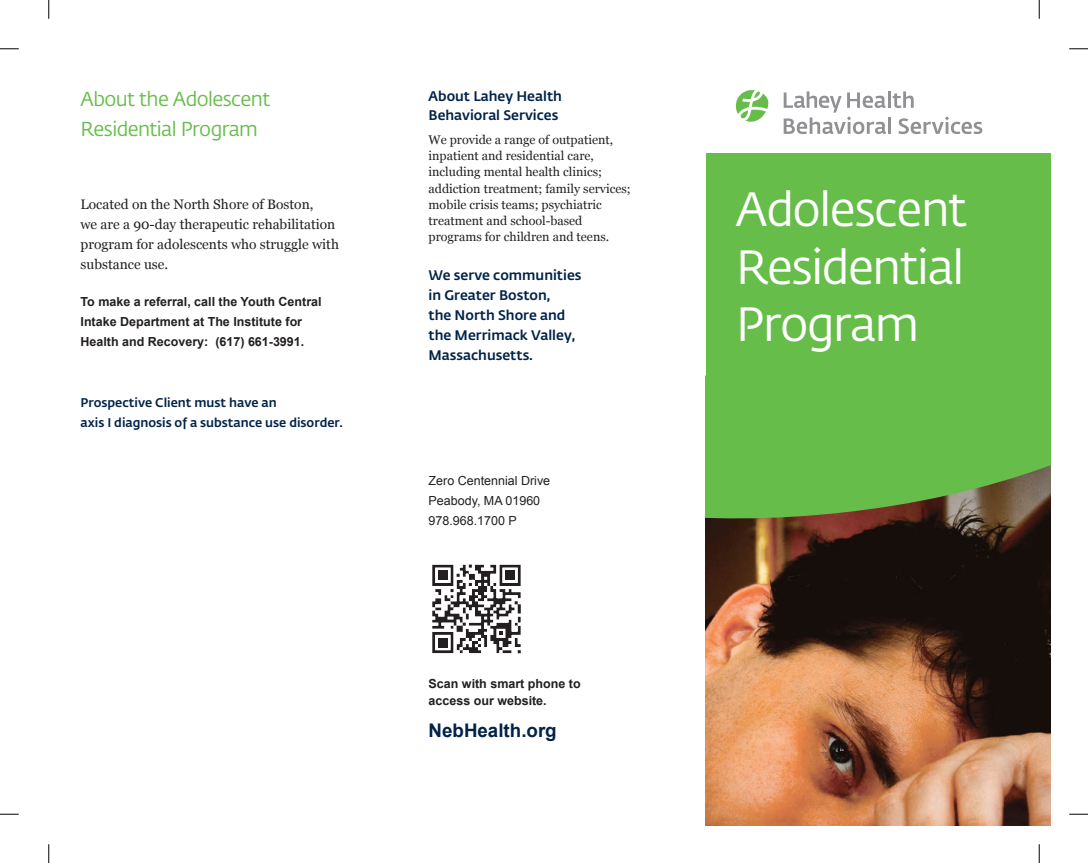
<style>
.page{position:relative;width:1088px;height:863px;background:#fff}
.page>*{position:absolute;margin:0;border:0;box-sizing:border-box;transform-origin:0 0}
.t1{font:47.5px/57.5px "Fedra Sans Std";letter-spacing:-.03em;color:#fff;text-align:justify}
.t2{font:20px/30px "Fedra Sans Std";letter-spacing:-.03em;color:#67bd4a}
.t3{font:700 18.75px "Arial";color:#002349}
.t4{font:500 13.75px/20px "Fedra Sans Std";color:#002349}
.t5{font:13.75px/20px "Georgia";color:#231f20}
.t6{font:12.5px/16.2px "Georgia";color:#231f20}
.t7{font:700 12.5px/20px "Arial";color:#231f20}
.t8{font:500 12.5px/20px "Fedra Sans Std";color:#002349}
.t9{font:12.5px/20px "Arial";color:#231f20}
</style>
<div class="page">
<img style="left:706px;top:526px;width:344px;height:299px">
<div style="left:706px;top:154px;width:344px;height:372px;background:#67bd4a"></div>
<svg style="left:736px;top:90px;width:33px;height:32px"></svg>
<hr style="left:887px;top:91px;width:3px;height:17px;background:#919195">
<svg style="left:892px;top:91px;width:21px;height:17px"></svg>
<svg style="left:898px;top:116px;width:84px;height:18px"></svg>
<svg style="left:783px;top:91px;width:102px;height:43px"></svg>
<hr style="left:888px;top:117px;width:3px;height:17px;background:#919195">
<svg style="left:432px;top:564px;width:89px;height:90px"></svg>
<svg style="left:0;top:48px;width:19px;height:2px"></svg>
<svg style="left:1069px;top:48px;width:19px;height:2px"></svg>
<svg style="left:0;top:813px;width:19px;height:2px"></svg>
<svg style="left:1069px;top:813px;width:19px;height:2px"></svg>
<svg style="left:48px;top:0;width:2px;height:19px"></svg>
<svg style="left:48px;top:844px;width:2px;height:18px"></svg>
<svg style="left:1038px;top:0;width:2px;height:19px"></svg>
<svg style="left:1038px;top:844px;width:2px;height:18px"></svg>
<h2 class="t2" style="left:80px;top:84px;width:191px">About the Adolescent<br>Residential Program</h2>
<p class="t5" style="left:80px;top:194px;width:260px">Located on the North Shore of Boston,<br>we are a 90-day therapeutic rehabilitation program for adolescents who struggle with substance use.</p>
<p class="t7" style="left:80px;top:291px;width:243px">To make a referral, call the Youth Central<br>Intake Department at The Institute for<br>Health and Recovery: (617) 661-3991.</p>
<p class="t8" style="left:80px;top:392px;width:264px">Prospective Client must have an<br>axis I diagnosis of a substance use disorder.</p>
<p class="t4" style="left:428px;top:87px;width:135px;line-height:18.8px">About Lahey Health<br>Behavioral Services</p>
<p class="t6" style="left:428px;top:131px;width:204px">We provide a range of outpatient, inpatient and residential care, including mental health clinics; addiction treatment; family services; mobile crisis teams; psychiatric treatment and school-based programs for children and teens.</p>
<p class="t4" style="left:428px;top:265px;width:154px">We serve communities in Greater Boston,<br>the North Shore and the Merrimack Valley,<br>Massachusetts.</p>
<p class="t9" style="left:428px;top:471px;width:123px">Zero Centennial Drive<br>Peabody, MA 01960<br>978.968.1700 P</p>
<p class="t7" style="left:428px;top:676px;width:154px;line-height:16.2px">Scan with smart phone to access our website.</p>
<h3 class="t3" style="left:428px;top:718px;width:130px">NebHealth.org</h3>
<h1 class="t1" style="left:736px;top:182px;width:233px">Adolescent Residential Program</h1>
</div>
